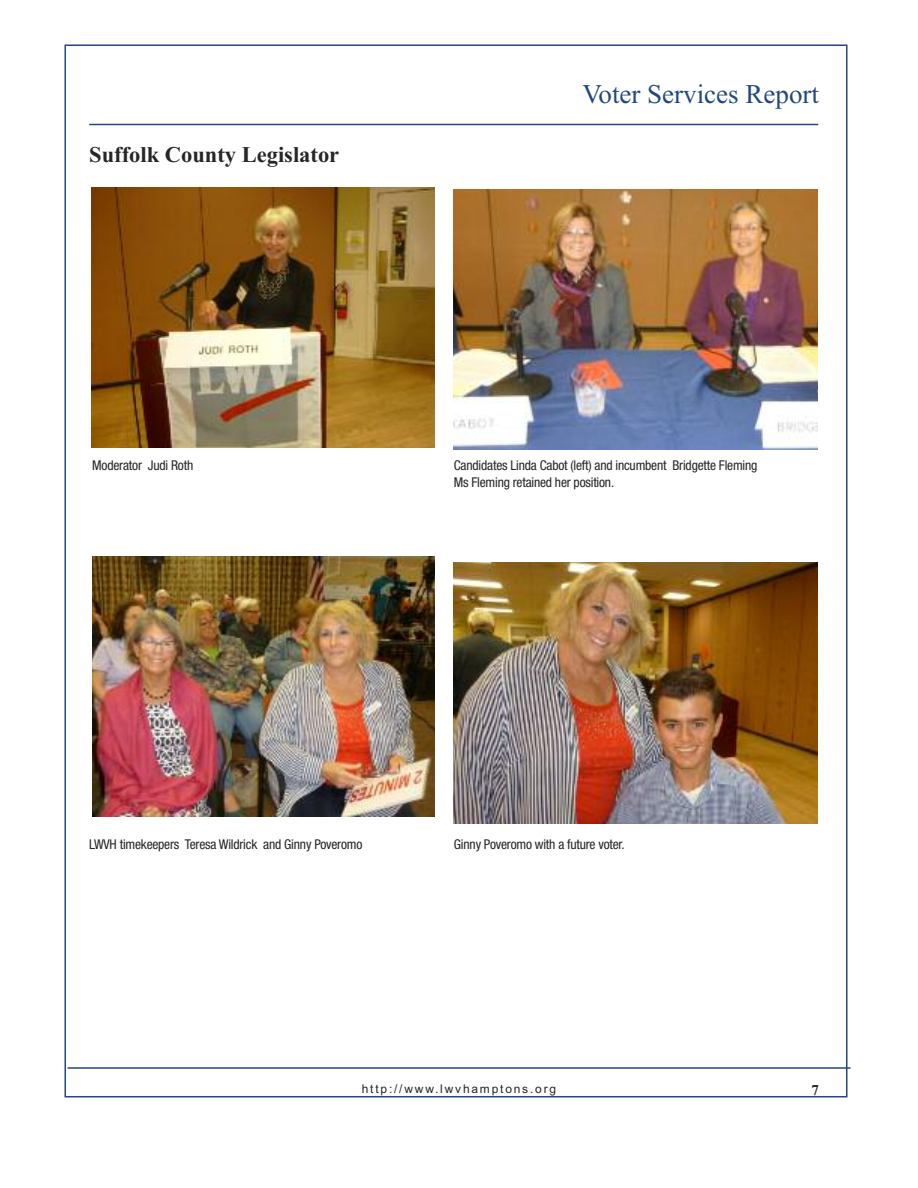
<style>
.page{position:relative;width:918px;height:1188px;background:#fff}
.page>*{position:absolute;margin:0;border:0;box-sizing:border-box;transform-origin:0 0}
.t1{font:27px "Times New Roman";color:#22487e}
.t2{font:700 22.5px "Times New Roman";color:#272526}
.t3{font:700 15px "Times New Roman";color:#272526}
.t4{font:condensed 13.5px/16.2px "Helvetica Neue LT Std";letter-spacing:-.015em;color:#272526}
.t5{font:12px "Arial";letter-spacing:.15em;color:#272526}
</style>
<div class="page">
<hr style="left:68px;top:1067px;width:782px;height:2px;background:#22487e">
<hr style="left:89px;top:124px;width:729px;height:1px;background:#22487e">
<img style="left:91px;top:187px;width:344px;height:261px">
<img style="left:92px;top:556px;width:343px;height:261px">
<img style="left:454px;top:190px;width:364px;height:260px">
<img style="left:454px;top:563px;width:364px;height:260px">
<h2 class="t2" style="left:89px;top:141px;width:252px">Suffolk County Legislator</h2>
<h1 class="t1" style="left:583px;top:78px;width:238px">Voter Services Report</h1>
<p class="t4" style="left:92px;top:458px;width:102px">Moderator Judi Roth</p>
<p class="t4" style="left:454px;top:459px;width:305px">Candidates Linda Cabot (left) and incumbent Bridgette Fleming<br>Ms Fleming retained her position.</p>
<p class="t4" style="left:89px;top:837px;width:275px">LWVH timekeepers Teresa Wildrick and Ginny Poveromo</p>
<p class="t4" style="left:454px;top:837px;width:172px">Ginny Poveromo with a future voter.</p>
<p class="t5" style="left:362px;top:1082px;width:196px">http://www.lwvhamptons.org</p>
<p class="t3" style="left:812px;top:1081px;width:9px">7</p>
</div>
